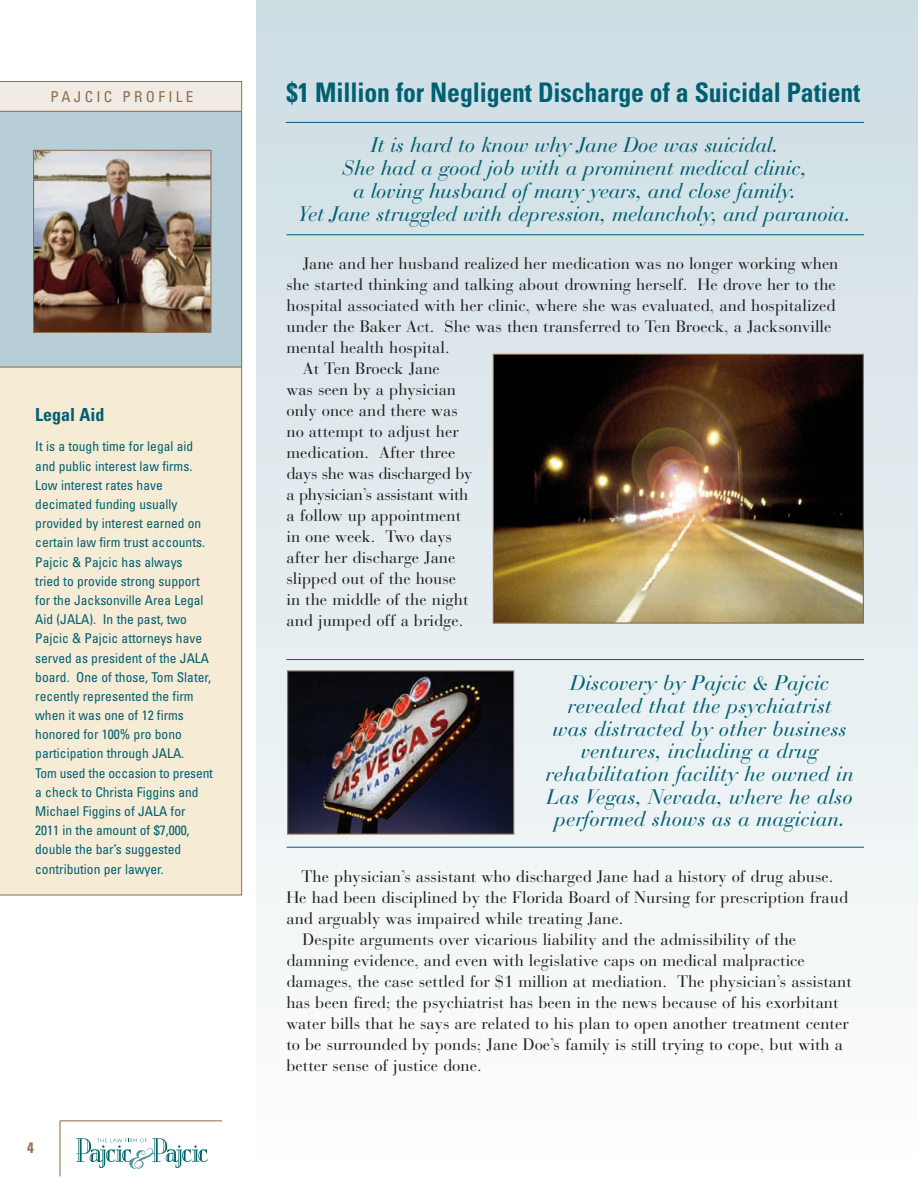
<style>
.page{position:relative;width:918px;height:1188px;background:#fff}
.page>*{position:absolute;margin:0;border:0;box-sizing:border-box;transform-origin:0 0}
.t1{font:700 condensed 27px "Univers";letter-spacing:-.005em;color:#006071;scale:.95 1}
.t2{font:italic 21px/22.6px "Bauer Bodoni";color:#006071;text-align:center}
.t3{font:700 condensed 18px "Univers";color:#006071}
.t4{font:16.5px "Bauer Bodoni";color:#231f20}
.t5{font:16.5px "Bauer Bodoni";letter-spacing:-.02em;color:#231f20}
.t6{font:condensed 15px "Univers";letter-spacing:.22em;color:#906e4f}
.t7{font:700 condensed 15px "Univers";color:#906e4f}
.t8{font:condensed 13.5px/19.2px "Univers";color:#006071}
</style>
<div class="page">
<div style="left:256px;top:0;width:662px;height:1170px;background:linear-gradient(to bottom,#cddde3,#fdfefe)"></div>
<svg style="left:76px;top:1138px;width:132px;height:31px"></svg>
<hr style="left:59px;top:1121px;width:2px;height:55px;background:#906e4f">
<hr style="left:60px;top:1120px;width:162px;height:1px;background:#906e4f">
<svg style="left:0;top:81px;width:242px;height:814px;background:#eae5d5"></svg>
<hr style="left:0;top:111px;width:241px;height:1px;background:#906e4f">
<img style="left:495px;top:356px;width:367px;height:266px">
<div style="left:493px;top:354px;width:371px;height:270px;border:1px solid #906e4f"></div>
<img style="left:289px;top:672px;width:223px;height:161px">
<div style="left:287px;top:670px;width:227px;height:165px;border:1px solid #906e4f"></div>
<hr style="left:286px;top:122px;width:578px;height:1px;background:#006071">
<hr style="left:286px;top:234px;width:578px;height:1px;background:#006071">
<hr style="left:286px;top:659px;width:578px;height:1px;background:#006071">
<hr style="left:286px;top:847px;width:578px;height:1px;background:#006071">
<img style="left:35px;top:152px;width:175px;height:179px">
<div style="left:33px;top:150px;width:179px;height:183px;border:1px solid #906e4f"></div>
<p class="t6" style="left:50px;top:91px;width:144px">PAJCIC PROFILE</p>
<h1 class="t1" style="left:287px;top:82px;width:605px">$1 Million for Negligent Discharge of a Suicidal Patient</h1>
<p class="t2" style="left:299px;top:136px;width:553px">It is hard to know why Jane Doe was suicidal.<br>She had a good job with a prominent medical clinic,<br>a loving husband of many years, and close family.<br>Yet Jane struggled with depression, melancholy, and paranoia.</p>
<p class="t4" style="left:303px;top:257px;width:537px">Jane and her husband realized her medication was no longer working when</p>
<p class="t4" style="left:286px;top:278px;width:551px">she started thinking and talking about drowning herself. He drove her to the</p>
<p class="t4" style="left:286px;top:299px;width:551px">hospital associated with her clinic, where she was evaluated, and hospitalized</p>
<p class="t4" style="left:286px;top:320px;width:547px">under the Baker Act. She was then transferred to Ten Broeck, a Jacksonville</p>
<p class="t4" style="left:286px;top:341px;width:165px">mental health hospital.</p>
<p class="t4" style="left:303px;top:362px;width:139px">At Ten Broeck Jane</p>
<p class="t4" style="left:286px;top:383px;width:171px">was seen by a physician</p>
<p class="t4" style="left:286px;top:404px;width:173px">only once and there was</p>
<p class="t4" style="left:286px;top:425px;width:174px">no attempt to adjust her</p>
<p class="t4" style="left:286px;top:446px;width:170px">medication. After three</p>
<p class="t5" style="left:286px;top:467px;width:188px">days she was discharged by</p>
<p class="t5" style="left:286px;top:488px;width:183px">a physician’s assistant with</p>
<p class="t4" style="left:286px;top:509px;width:176px">a follow up appointment</p>
<p class="t4" style="left:286px;top:530px;width:167px">in one week. Two days</p>
<p class="t4" style="left:286px;top:551px;width:170px">after her discharge Jane</p>
<p class="t4" style="left:286px;top:572px;width:171px">slipped out of the house</p>
<p class="t4" style="left:286px;top:593px;width:184px">in the middle of the night</p>
<p class="t4" style="left:286px;top:614px;width:178px">and jumped off a bridge.</p>
<p class="t3" style="left:35px;top:408px;width:71px">Legal Aid</p>
<p class="t8" style="left:35px;top:438px;width:179px">It is a tough time for legal aid and public interest law firms.<br>Low interest rates have decimated funding usually provided by interest earned on certain law firm trust accounts.<br>Pajcic &amp; Pajcic has always<br>tried to provide strong support for the Jacksonville Area Legal<br>Aid (JALA). In the past, two<br>Pajcic &amp; Pajcic attorneys have served as president of the JALA board. One of those, Tom Slater, recently represented the firm when it was one of 12 firms honored for 100% pro bono participation through JALA.<br>Tom used the occasion to present a check to Christa Figgins and<br>Michael Figgins of JALA for<br>2011 in the amount of $7,000, double the bar’s suggested contribution per lawyer.</p>
<p class="t2" style="left:546px;top:675px;width:310px">Discovery by Pajcic &amp; Pajcic revealed that the psychiatrist<br>was distracted by other business ventures, including a drug rehabilitation facility he owned in<br>Las Vegas, Nevada, where he also performed shows as a magician.</p>
<p class="t4" style="left:302px;top:870px;width:533px">The physician’s assistant who discharged Jane had a history of drug abuse.</p>
<p class="t4" style="left:286px;top:891px;width:563px">He had been disciplined by the Florida Board of Nursing for prescription fraud</p>
<p class="t4" style="left:286px;top:912px;width:338px">and arguably was impaired while treating Jane.</p>
<p class="t4" style="left:303px;top:933px;width:495px">Despite arguments over vicarious liability and the admissibility of the</p>
<p class="t4" style="left:286px;top:954px;width:520px">damning evidence, and even with legislative caps on medical malpractice</p>
<p class="t4" style="left:286px;top:975px;width:567px">damages, the case settled for $1 million at mediation. The physician’s assistant</p>
<p class="t4" style="left:286px;top:996px;width:554px">has been fired; the psychiatrist has been in the news because of his exorbitant</p>
<p class="t4" style="left:286px;top:1017px;width:564px">water bills that he says are related to his plan to open another treatment center</p>
<p class="t4" style="left:286px;top:1038px;width:558px">to be surrounded by ponds; Jane Doe’s family is still trying to cope, but with a</p>
<p class="t4" style="left:286px;top:1059px;width:197px">better sense of justice done.</p>
<p class="t7" style="left:27px;top:1142px;width:8px">4</p>
</div>
